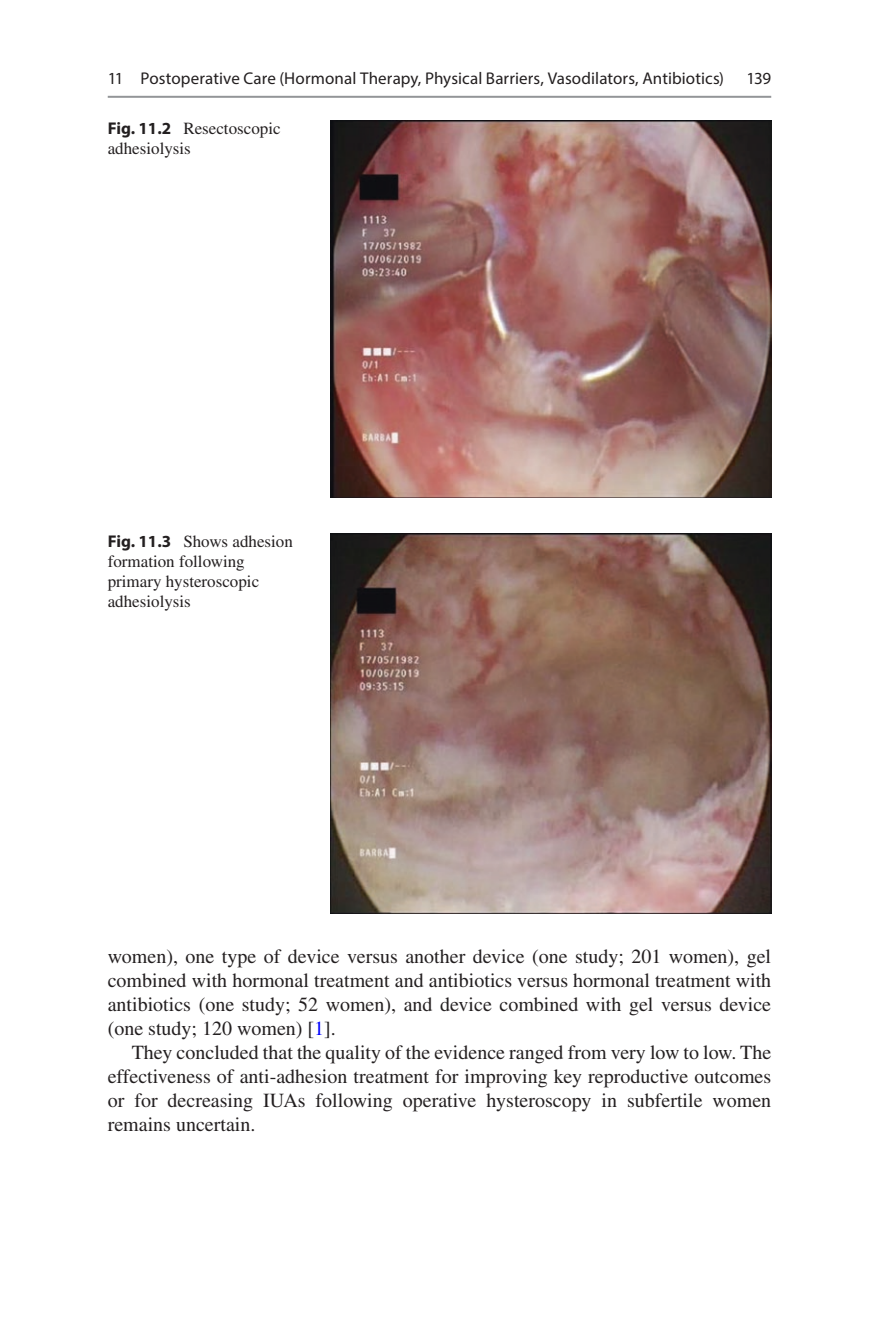
<style>
.page{position:relative;width:879px;height:1333px;background:#fff}
.page>*{position:absolute;margin:0;border:0;box-sizing:border-box;transform-origin:0 0}
.t1{font:20px/24px "Times LT Std";color:#231f20;text-align:justify}
.t2{font:17px/20px "Times LT Std";color:#231f20}
.t3{font:17px "Myriad Pro";letter-spacing:.005em;color:#231f20}
.s1{font-family:"Myriad Pro";font-weight:700}
.s2{color:#00f}
</style>
<div class="page">
<img style="left:330px;top:121px;width:441px;height:377px">
<img style="left:330px;top:534px;width:441px;height:379px">
<hr style="left:108px;top:96px;width:663px;height:2px;background:#939598">
<p class="t3" style="left:108px;top:68px;width:618px">11 Postoperative Care (Hormonal Therapy, Physical Barriers, Vasodilators, Antibiotics)</p>
<p class="t2" style="left:108px;top:118px;width:174px"><span class="s1">Fig. 11.2</span> Resectoscopic adhesiolysis</p>
<p class="t3" style="left:746px;top:68px;width:26px">139</p>
<p class="t2" style="left:108px;top:530px;width:187px"><span class="s1">Fig. 11.3</span> Shows adhesion formation following primary hysteroscopic adhesiolysis</p>
<p class="t1" style="left:108px;top:944px;width:665px">women), one type of device versus another device (one study; 201 women), gel combined with hormonal treatment and antibiotics versus hormonal treatment with antibiotics (one study; 52 women), and device combined with gel versus device (one study; 120 women) [<span class="s2">1</span>].</p>
<p class="t1" style="left:108px;top:1040px;width:665px;text-indent:24px">They concluded that the quality of the evidence ranged from very low to low. The effectiveness of anti-adhesion treatment for improving key reproductive outcomes or for decreasing IUAs following operative hysteroscopy in subfertile women remains uncertain.</p>
</div>
